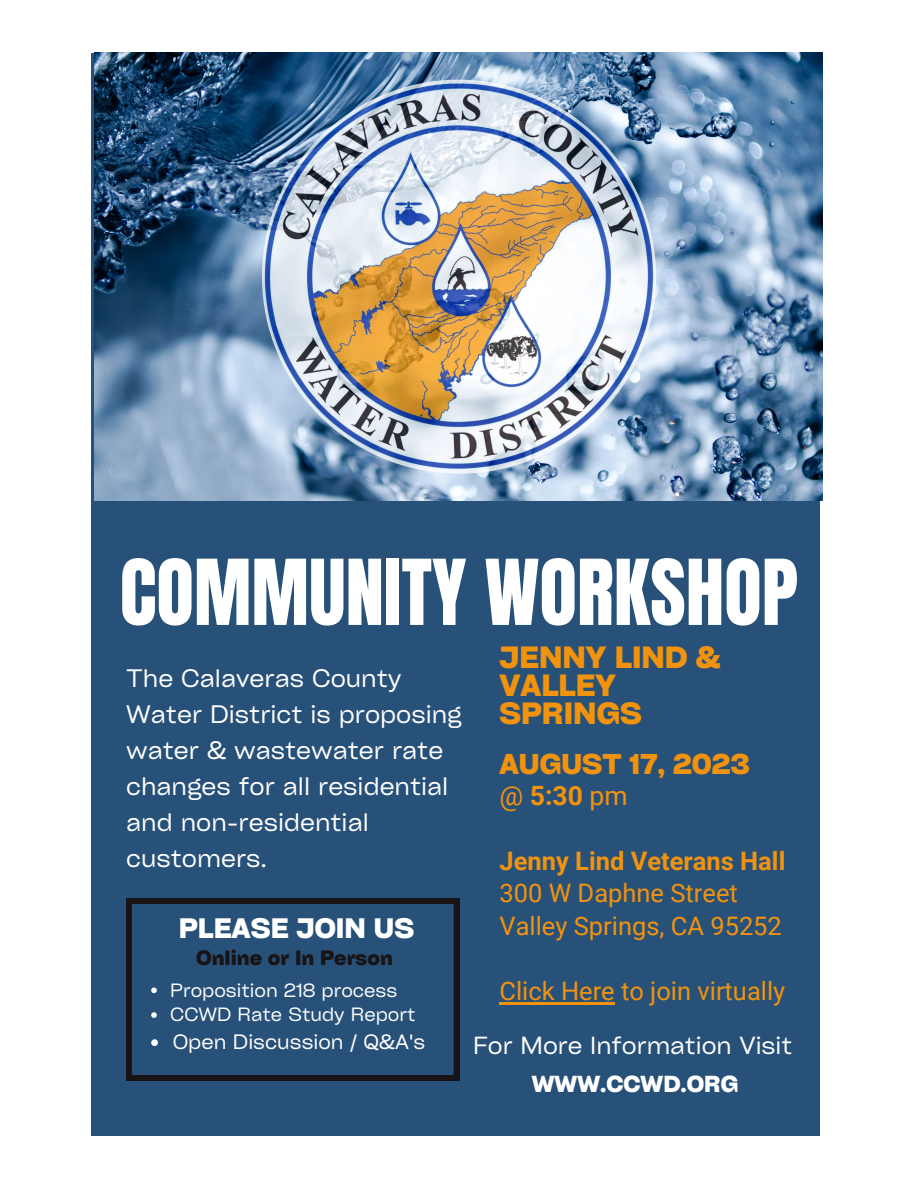
<style>
.page{position:relative;width:918px;height:1188px;background:#fff}
.page>*{position:absolute;margin:0;border:0;box-sizing:border-box;transform-origin:0 0}
.t1{font:77.1px "Anton";color:#fff}
.t2{font:700 29.4px/28.2px "Cy Grotesk Key";color:#f2930e}
.t3{font:700 27.45px "Cy Grotesk Key";color:#f2930e}
.t4{font:700 27px "Cy Grotesk Key";color:#fff}
.t5{font:700 26.55px "Roboto";color:#f2930e}
.t6{font:25.5px "Roboto";color:#f2930e}
.t7{font:700 25.5px "Roboto";color:#f2930e}
.t8{font:24.3px/36px "Cy Grotesk Key";color:#fff}
.t9{font:23.7px "Cy Grotesk Key";color:#fff}
.t10{font:700 22.2px "Cy Grotesk Key";color:#fff}
.t11{font:19.95px "Cy Grotesk Key";color:#fff}
.t12{font:700 19.95px "Cy Grotesk Key";color:#181416}
.t13{font:18.45px "Cy Grotesk Key";color:#fff}
.s1{font-weight:400}
</style>
<div class="page">
<div style="left:92px;top:53px;width:728px;height:1082px;background:#285179"></div>
<img style="left:95px;top:53px;width:728px;height:447px">
<img style="left:262px;top:80px;width:394px;height:394px;border-radius:50%">
<hr style="left:499px;top:1003px;width:116px;height:2px;background:#f2930e">
<svg style="left:126px;top:898px;width:333px;height:183px"></svg>
<svg style="left:151px;top:988px;width:6px;height:5px"></svg>
<svg style="left:151px;top:1012px;width:6px;height:6px"></svg>
<svg style="left:151px;top:1039px;width:7px;height:7px"></svg>
<p class="t1" style="left:120px;top:537px;width:680px">COMMUNITY WORKSHOP</p>
<p class="t8" style="left:126px;top:659px;width:337px">The Calaveras County<br>Water District is proposing water &amp; wastewater rate changes for all residential and non-residential customers.</p>
<p class="t4" style="left:179px;top:911px;width:237px">PLEASE JOIN US</p>
<p class="t12" style="left:196px;top:945px;width:198px">Online or In Person</p>
<p class="t13" style="left:170px;top:978px;width:229px">Proposition 218 process</p>
<p class="t13" style="left:170px;top:1003px;width:247px">CCWD Rate Study Report</p>
<p class="t11" style="left:173px;top:1029px;width:254px">Open Discussion / Q&amp;A's</p>
<p class="t2" style="left:499px;top:642px;width:222px">JENNY LIND &amp;<br>VALLEY<br>SPRINGS</p>
<p class="t3" style="left:499px;top:747px;width:252px">AUGUST 17, 2023</p>
<p class="t5" style="left:499px;top:780px;width:130px"><span class="s1">@</span> 5:30 <span class="s1">pm</span></p>
<p class="t7" style="left:499px;top:846px;width:287px">Jenny Lind Veterans Hall</p>
<p class="t6" style="left:499px;top:879px;width:240px">300 W Daphne Street</p>
<p class="t6" style="left:499px;top:911px;width:284px">Valley Springs, CA 95252</p>
<p class="t6" style="left:499px;top:977px;width:287px">Click Here to join virtually</p>
<p class="t9" style="left:473px;top:1031px;width:321px">For More Information Visit</p>
<p class="t10" style="left:532px;top:1069px;width:208px">WWW.CCWD.ORG</p>
</div>
